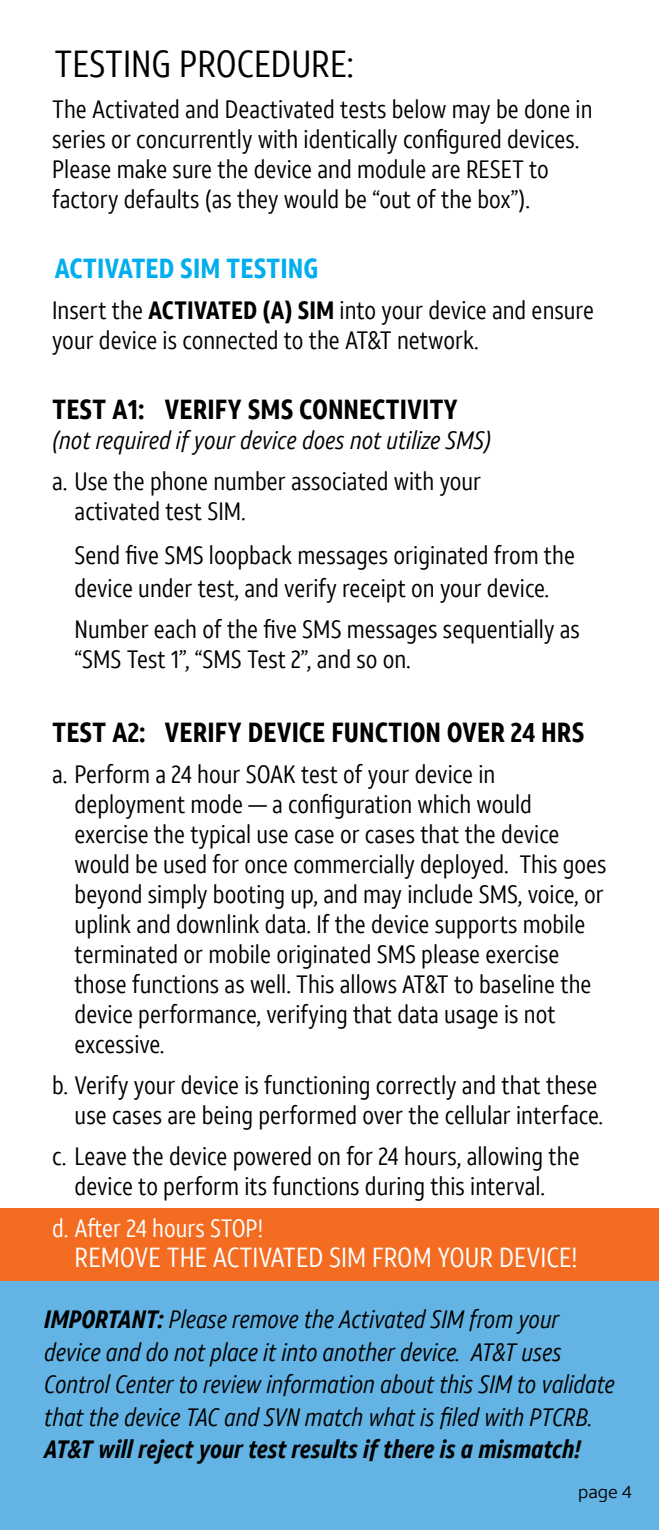
<style>
.page{position:relative;width:659px;height:1530px;background:#fff}
.page>*{position:absolute;margin:0;border:0;box-sizing:border-box;transform-origin:0 0}
.t1{font:37.5px "ATT Aleck Cd";color:#000}
.t2{font:700 27.5px "ATT Aleck Cd";color:#000}
.t3{font:27.5px "ATT Aleck Cd";color:#fff}
.t4{font:700 27.5px "ATT Aleck Cd";color:#00aeef}
.t5{font:25px/30px "ATT Aleck Cd";color:#000}
.t6{font:italic 25px/32.5px "ATT Aleck Cd";color:#000}
.t7{font:italic 700 25px "ATT Aleck Cd";color:#000}
.t8{font:25px "ATT Aleck Cd";color:#fff}
.t9{font:17.5px "ATT Aleck Sans";color:#000}
.s1{font-weight:700}
</style>
<div class="page">
<div style="left:0;top:1208px;width:659px;height:73px;background:#f36c21"></div>
<div style="left:0;top:1281px;width:659px;height:249px;background:#63b4e4"></div>
<h1 class="t1" style="left:55px;top:41px;width:301px">TESTING PROCEDURE:</h1>
<p class="t5" style="left:52px;top:94px;width:542px">The Activated and Deactivated tests below may be done in series or concurrently with identically configured devices.<br>Please make sure the device and module are RESET to factory defaults (as they would be “out of the box”).</p>
<p class="t4" style="left:55px;top:251px;width:265px">ACTIVATED SIM TESTING</p>
<p class="t5" style="left:52px;top:295px;width:543px">Insert the <span class="s1">ACTIVATED (A) SIM</span> into your device and ensure your device is connected to the AT&amp;T network.</p>
<p class="t2" style="left:52px;top:392px;width:407px">TEST A1: VERIFY SMS CONNECTIVITY</p>
<p class="t6" style="left:52px;top:424px;width:441px">(not required if your device does not utilize SMS)</p>
<p class="t5" style="left:75px;top:467px;width:408px;text-indent:-22px">a. Use the phone number associated with your activated test SIM.</p>
<p class="t5" style="left:75px;top:539px;width:502px;line-height:32.5px">Send five SMS loopback messages originated from the device under test, and verify receipt on your device.</p>
<p class="t5" style="left:75px;top:614px;width:507px">Number each of the five SMS messages sequentially as “SMS Test 1”, “SMS Test 2”, and so on.</p>
<p class="t2" style="left:52px;top:715px;width:534px">TEST A2: VERIFY DEVICE FUNCTION OVER 24 HRS</p>
<p class="t5" style="left:75px;top:759px;width:533px;text-indent:-22px">a. Perform a 24 hour SOAK test of your device in deployment mode — a configuration which would exercise the typical use case or cases that the device would be used for once commercially deployed. This goes beyond simply booting up, and may include SMS, voice, or uplink and downlink data. If the device supports mobile terminated or mobile originated SMS please exercise those functions as well. This allows AT&amp;T to baseline the device performance, verifying that data usage is not excessive.</p>
<p class="t5" style="left:52px;top:1070px;width:552px;text-align:right">b. Verify your device is functioning correctly and that these use cases are being performed over the cellular interface.</p>
<p class="t5" style="left:52px;top:1142px;width:529px;text-align:center">c. Leave the device powered on for 24 hours, allowing the device to perform its functions during this interval.</p>
<p class="t8" style="left:52px;top:1213px;width:213px">d. After 24 hours STOP!</p>
<p class="t3" style="left:75px;top:1240px;width:504px">REMOVE THE ACTIVATED SIM FROM YOUR DEVICE!</p>
<p class="t6" style="left:44px;top:1303px;width:572px"><span class="s1">IMPORTANT:</span> Please remove the Activated SIM from your device and do not place it into another device. AT&amp;T uses Control Center to review information about this SIM to validate that the device TAC and SVN match what is filed with PTCRB.</p>
<p class="t7" style="left:44px;top:1433px;width:538px">AT&amp;T will reject your test results if there is a mismatch!</p>
<p class="t9" style="left:578px;top:1481px;width:55px">page 4</p>
</div>
